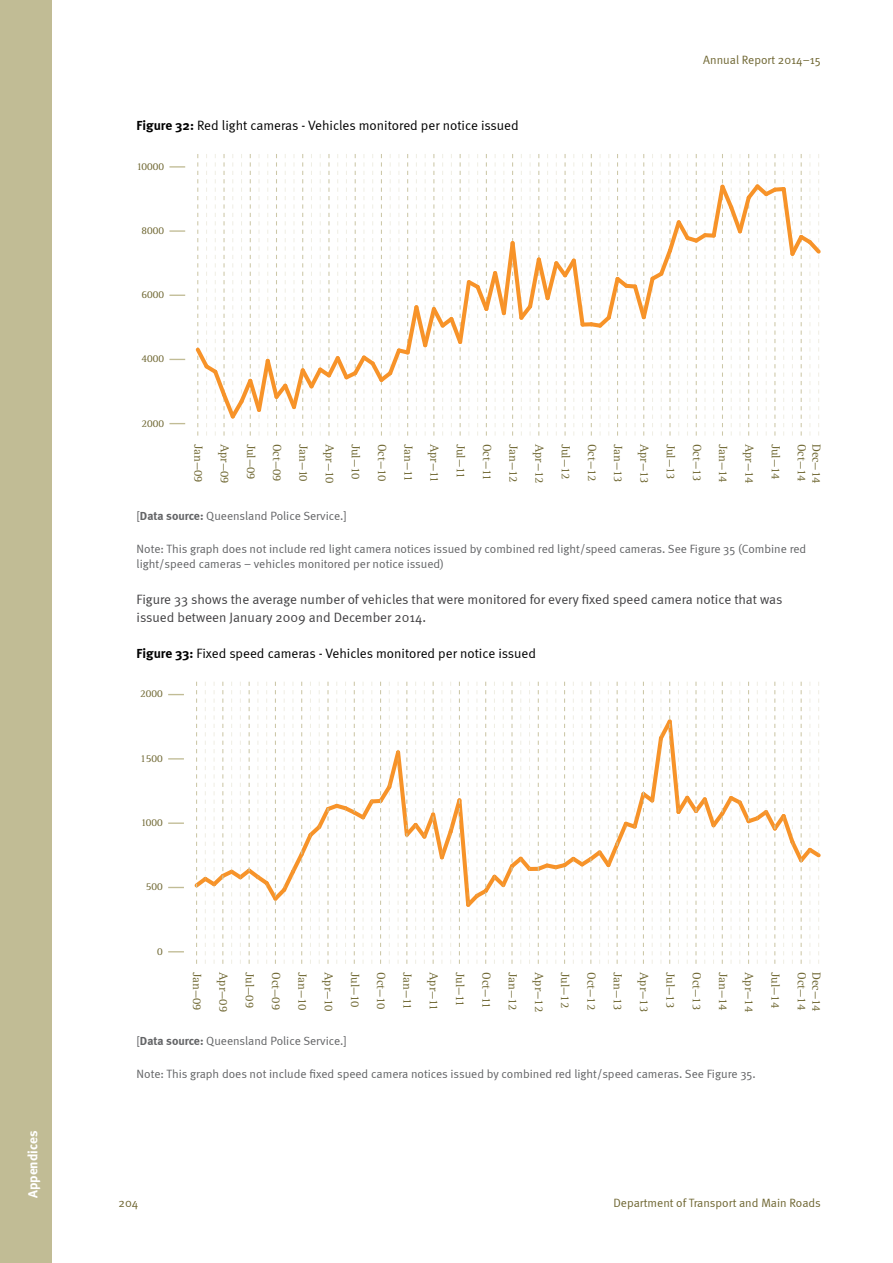
<style>
.page{position:relative;width:893px;height:1263px;background:#fff}
.page>*{position:absolute;margin:0;border:0;box-sizing:border-box;transform-origin:0 0}
.t1{font:13.5px/18px "Meta Normal";color:#414042}
.t2{font:13.5px "Meta Normal";color:#000}
.t3{font:700 13.5px "Meta";color:#fff}
.t4{font:12.15px "Rotis Serif Std";color:#6f6732}
.t5{font:12px/15px "Meta Normal";color:#636466}
.t6{font:12px "Meta Normal";color:#6f6632}
.t7{font:10.8px "Rotis Serif Std";color:#6f6732}
.s1{font-family:"Meta";font-weight:700}
</style>
<div class="page">
<div style="left:0;top:0;width:52px;height:1263px;background:#c1bc95"></div>
<svg style="left:169px;top:423px;width:16px;height:1px"></svg>
<svg style="left:169px;top:166px;width:16px;height:2px"></svg>
<svg style="left:195px;top:154px;width:626px;height:282px"></svg>
<svg style="left:169px;top:359px;width:16px;height:1px"></svg>
<svg style="left:169px;top:295px;width:16px;height:1px"></svg>
<svg style="left:169px;top:230px;width:16px;height:2px"></svg>
<svg style="left:194px;top:681px;width:627px;height:283px"></svg>
<svg style="left:168px;top:951px;width:16px;height:1px"></svg>
<svg style="left:168px;top:694px;width:16px;height:1px"></svg>
<svg style="left:168px;top:887px;width:16px;height:1px"></svg>
<svg style="left:168px;top:822px;width:16px;height:2px"></svg>
<svg style="left:168px;top:758px;width:16px;height:1px"></svg>
<p class="t3" style="left:25px;top:1198px;width:69px;rotate:-90deg">Appendices</p>
<p class="t2" style="left:137px;top:117px;width:384px"><span class="s1">Figure 32:</span> Red light cameras - Vehicles monitored per notice issued</p>
<p class="t7" style="left:137px;top:160px;width:29px">10000</p>
<p class="t7" style="left:142px;top:224px;width:24px">8000</p>
<p class="t7" style="left:142px;top:288px;width:24px">6000</p>
<p class="t7" style="left:142px;top:353px;width:24px">4000</p>
<p class="t7" style="left:142px;top:417px;width:24px">2000</p>
<p class="t6" style="left:703px;top:53px;width:119px">Annual Report 2014–15</p>
<p class="t4" style="left:205px;top:444px;width:40px;rotate:90deg">Jan—09</p>
<p class="t4" style="left:232px;top:444px;width:41px;rotate:90deg">Apr—09</p>
<p class="t4" style="left:258px;top:444px;width:38px;rotate:90deg">Jul—09</p>
<p class="t4" style="left:284px;top:444px;width:39px;rotate:90deg">Oct—09</p>
<p class="t4" style="left:310px;top:444px;width:40px;rotate:90deg">Jan—10</p>
<p class="t4" style="left:337px;top:444px;width:41px;rotate:90deg">Apr—10</p>
<p class="t4" style="left:363px;top:444px;width:37px;rotate:90deg">Jul—10</p>
<p class="t4" style="left:389px;top:444px;width:39px;rotate:90deg">Oct—10</p>
<p class="t4" style="left:415px;top:444px;width:39px;rotate:90deg">Jan—11</p>
<p class="t4" style="left:442px;top:444px;width:40px;rotate:90deg">Apr—11</p>
<p class="t4" style="left:468px;top:444px;width:36px;rotate:90deg">Jul—11</p>
<p class="t4" style="left:494px;top:444px;width:38px;rotate:90deg">Oct—11</p>
<p class="t4" style="left:520px;top:444px;width:40px;rotate:90deg">Jan—12</p>
<p class="t4" style="left:546px;top:444px;width:41px;rotate:90deg">Apr—12</p>
<p class="t4" style="left:573px;top:444px;width:38px;rotate:90deg">Jul—12</p>
<p class="t4" style="left:599px;top:444px;width:39px;rotate:90deg">Oct—12</p>
<p class="t4" style="left:625px;top:444px;width:40px;rotate:90deg">Jan—13</p>
<p class="t4" style="left:651px;top:444px;width:41px;rotate:90deg">Apr—13</p>
<p class="t4" style="left:678px;top:444px;width:38px;rotate:90deg">Jul—13</p>
<p class="t4" style="left:704px;top:444px;width:39px;rotate:90deg">Oct—13</p>
<p class="t4" style="left:730px;top:444px;width:40px;rotate:90deg">Jan—14</p>
<p class="t4" style="left:756px;top:444px;width:41px;rotate:90deg">Apr—14</p>
<p class="t4" style="left:783px;top:444px;width:38px;rotate:90deg">Jul—14</p>
<p class="t4" style="left:809px;top:444px;width:39px;rotate:90deg">Oct—14</p>
<p class="t4" style="left:823px;top:444px;width:41px;rotate:90deg">Dec—14</p>
<p class="t5" style="left:137px;top:508px;width:212px">[<span class="s1">Data source:</span> Queensland Police Service.]</p>
<p class="t5" style="left:137px;top:541px;width:671px">Note: This graph does not include red light camera notices issued by combined red light/speed cameras. See Figure 35 (Combine red light/speed cameras – vehicles monitored per notice issued)</p>
<p class="t1" style="left:137px;top:590px;width:647px">Figure 33 shows the average number of vehicles that were monitored for every fixed speed camera notice that was issued between January 2009 and December 2014.</p>
<p class="t2" style="left:137px;top:645px;width:401px"><span class="s1">Figure 33:</span> Fixed speed cameras - Vehicles monitored per notice issued</p>
<p class="t7" style="left:140px;top:688px;width:24px">2000</p>
<p class="t7" style="left:140px;top:752px;width:24px">1500</p>
<p class="t7" style="left:141px;top:816px;width:23px">1000</p>
<p class="t7" style="left:146px;top:881px;width:18px">500</p>
<p class="t7" style="left:157px;top:945px;width:7px">0</p>
<p class="t4" style="left:204px;top:972px;width:40px;rotate:90deg">Jan—09</p>
<p class="t4" style="left:231px;top:972px;width:41px;rotate:90deg">Apr—09</p>
<p class="t4" style="left:257px;top:972px;width:38px;rotate:90deg">Jul—09</p>
<p class="t4" style="left:283px;top:972px;width:39px;rotate:90deg">Oct—09</p>
<p class="t4" style="left:309px;top:972px;width:40px;rotate:90deg">Jan—10</p>
<p class="t4" style="left:336px;top:972px;width:41px;rotate:90deg">Apr—10</p>
<p class="t4" style="left:362px;top:972px;width:37px;rotate:90deg">Jul—10</p>
<p class="t4" style="left:388px;top:972px;width:39px;rotate:90deg">Oct—10</p>
<p class="t4" style="left:415px;top:972px;width:39px;rotate:90deg">Jan—11</p>
<p class="t4" style="left:441px;top:972px;width:40px;rotate:90deg">Apr—11</p>
<p class="t4" style="left:467px;top:972px;width:36px;rotate:90deg">Jul—11</p>
<p class="t4" style="left:493px;top:972px;width:38px;rotate:90deg">Oct—11</p>
<p class="t4" style="left:520px;top:972px;width:40px;rotate:90deg">Jan—12</p>
<p class="t4" style="left:546px;top:972px;width:41px;rotate:90deg">Apr—12</p>
<p class="t4" style="left:572px;top:972px;width:38px;rotate:90deg">Jul—12</p>
<p class="t4" style="left:599px;top:972px;width:39px;rotate:90deg">Oct—12</p>
<p class="t4" style="left:625px;top:972px;width:40px;rotate:90deg">Jan—13</p>
<p class="t4" style="left:651px;top:972px;width:41px;rotate:90deg">Apr—13</p>
<p class="t4" style="left:677px;top:972px;width:38px;rotate:90deg">Jul—13</p>
<p class="t4" style="left:704px;top:972px;width:39px;rotate:90deg">Oct—13</p>
<p class="t4" style="left:730px;top:972px;width:40px;rotate:90deg">Jan—14</p>
<p class="t4" style="left:756px;top:972px;width:41px;rotate:90deg">Apr—14</p>
<p class="t4" style="left:782px;top:972px;width:38px;rotate:90deg">Jul—14</p>
<p class="t4" style="left:809px;top:972px;width:39px;rotate:90deg">Oct—14</p>
<p class="t4" style="left:823px;top:972px;width:41px;rotate:90deg">Dec—14</p>
<p class="t5" style="left:137px;top:1033px;width:212px">[<span class="s1">Data source:</span> Queensland Police Service.]</p>
<p class="t5" style="left:137px;top:1066px;width:621px">Note: This graph does not include fixed speed camera notices issued by combined red light/speed cameras. See Figure 35.</p>
<p class="t6" style="left:119px;top:1196px;width:21px">204</p>
<p class="t6" style="left:613px;top:1196px;width:209px">Department of Transport and Main Roads</p>
</div>
